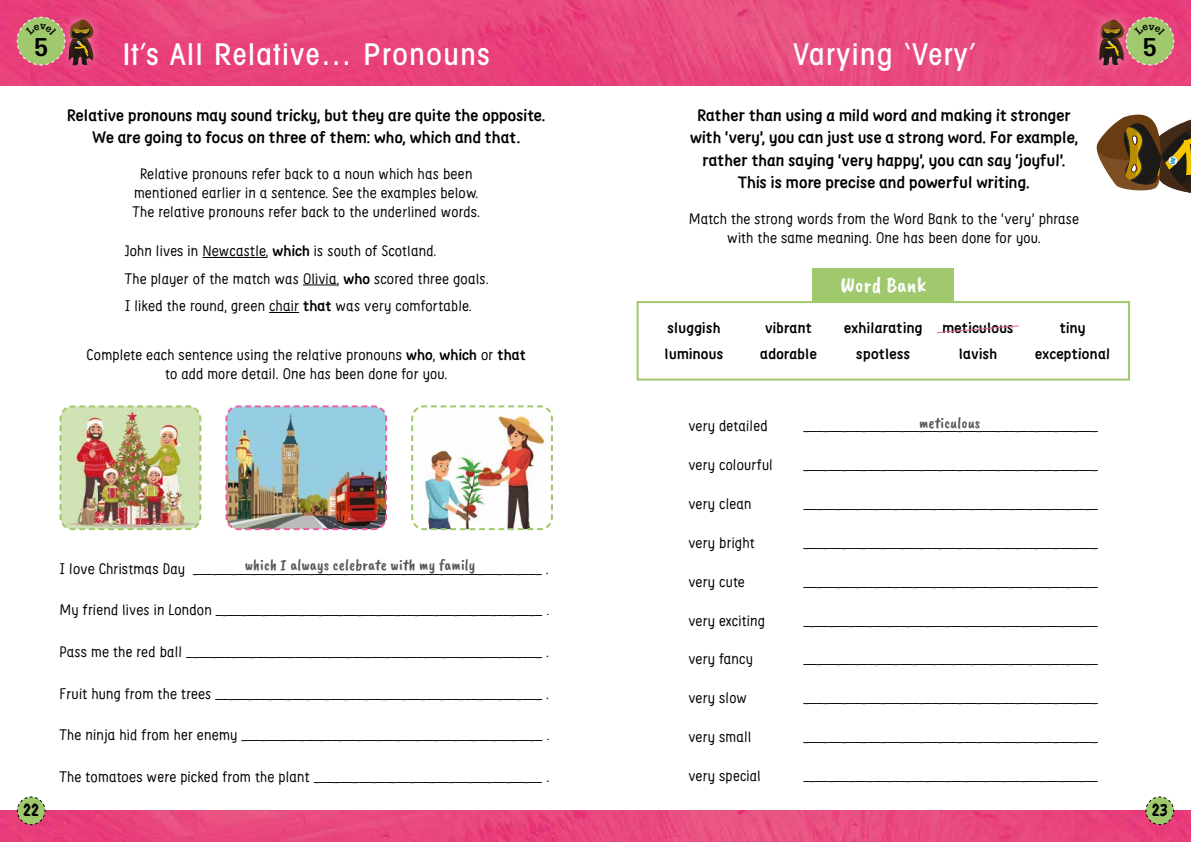
<style>
.page{position:relative;width:1191px;height:842px;background:#fff}
.page>*{position:absolute;margin:0;border:0;box-sizing:border-box;transform-origin:0 0}
.t1{font:500 condensed 30px "Avant Garde LT";letter-spacing:.05em;color:#fff}
.t2{font:700 25px "Glypha";color:#000}
.t3{font:22px "Caveat Brush";letter-spacing:.01em;color:#fff}
.t4{font:19px "Caveat Brush";color:#000}
.t5{font:700 16.5px/22.5px "Supernett";letter-spacing:.01em;color:#000;text-align:center}
.t6{font:16px "Caveat Brush";letter-spacing:.01em;color:#575756}
.t7{font:15px/19px "Supernett";letter-spacing:.01em;color:#000;text-align:center}
.t8{font:700 15px/26px "Supernett";letter-spacing:.02em;color:#000;text-align:center}
.s1{font-weight:700}
</style>
<div class="page">
<img style="left:0;top:0;width:1191px;height:85px">
<img style="left:0;top:811px;width:1191px;height:31px">
<svg style="left:1145px;top:796px;width:29px;height:29px"></svg>
<svg style="left:17px;top:796px;width:29px;height:29px"></svg>
<div style="left:812px;top:268px;width:142px;height:34px;background:#a0c96d"></div>
<div style="left:636px;top:301px;width:494px;height:80px;border:2px solid #a0c96d"></div>
<div style="left:58px;top:9px;width:46px;height:67px;background:#fff;opacity:.35"></div>
<div style="left:1088px;top:9px;width:46px;height:67px;background:#fff;opacity:.35"></div>
<div style="left:1062px;top:79px;width:129px;height:150px;background:#fff"></div>
<svg style="left:1096px;top:115px;width:95px;height:78px"></svg>
<img style="left:59px;top:405px;width:143px;height:126px">
<img style="left:225px;top:405px;width:163px;height:126px">
<img style="left:411px;top:405px;width:142px;height:126px">
<hr style="left:202px;top:257px;width:64px;height:1px;background:#000">
<hr style="left:303px;top:285px;width:34px;height:1px;background:#000">
<hr style="left:269px;top:312px;width:30px;height:1px;background:#000">
<svg style="left:937px;top:325px;width:82px;height:9px"></svg>
<svg style="left:17px;top:17px;width:76px;height:49px;background:#a38461"></svg>
<svg style="left:1099px;top:17px;width:75px;height:49px;background:#a38662"></svg>
<h2 class="t2" style="left:34px;top:31px;width:15px">5</h2>
<h2 class="t2" style="left:1142px;top:32px;width:15px">5</h2>
<h1 class="t1" style="left:123px;top:36px;width:368px">It’s All Relative… Pronouns</h1>
<h1 class="t1" style="left:793px;top:36px;width:184px">Varying ‘Very’</h1>
<p class="t5" style="left:67px;top:104px;width:479px">Relative pronouns may sound tricky, but they are quite the opposite.<br>We are going to focus on three of them: who, which and that.</p>
<p class="t7" style="left:132px;top:164px;width:349px">Relative pronouns refer back to a noun which has been mentioned earlier in a sentence. See the examples below.<br>The relative pronouns refer back to the underlined words.</p>
<p class="t7" style="left:125px;top:237px;width:365px;line-height:27.5px;text-align:left">John lives in Newcastle, <span class="s1">which</span> is south of Scotland.<br>The player of the match was Olivia, <span class="s1">who</span> scored three goals.<br>I liked the round, green chair <span class="s1">that</span> was very comfortable.</p>
<p class="t7" style="left:87px;top:345px;width:441px">Complete each sentence using the relative pronouns <span class="s1">who</span>, <span class="s1">which</span> or <span class="s1">that </span>to add more detail. One has been done for you.</p>
<p class="t5" style="left:690px;top:104px;width:389px">Rather than using a mild word and making it stronger with ‘very’, you can just use a strong word. For example, rather than saying ‘very happy’, you can say ‘joyful’.<br>This is more precise and powerful writing.</p>
<p class="t7" style="left:689px;top:209px;width:392px">Match the strong words from the Word Bank to the ‘very’ phrase with the same meaning. One has been done for you.</p>
<h3 class="t3" style="left:840px;top:272px;width:87px">Word Bank</h3>
<p class="t8" style="left:664px;top:315px;width:60px;text-align:left">sluggish luminous</p>
<p class="t8" style="left:760px;top:315px;width:58px">vibrant adorable</p>
<p class="t8" style="left:844px;top:315px;width:80px">exhilarating spotless</p>
<p class="t8" style="left:942px;top:315px;width:73px">meticulous lavish</p>
<p class="t8" style="left:1035px;top:315px;width:76px">tiny exceptional</p>
<p class="t6" style="left:245px;top:555px;width:232px">which I always celebrate with my family</p>
<p class="t7" style="left:60px;top:559px;width:490px">I love Christmas Day _______________________________________________________ .</p>
<p class="t7" style="left:60px;top:600px;width:491px">My friend lives in London ___________________________________________________ .</p>
<p class="t7" style="left:60px;top:642px;width:491px">Pass me the red ball ________________________________________________________ .</p>
<p class="t7" style="left:60px;top:684px;width:491px">Fruit hung from the trees ___________________________________________________ .</p>
<p class="t7" style="left:60px;top:725px;width:492px">The ninja hid from her enemy _______________________________________________ .</p>
<p class="t7" style="left:60px;top:767px;width:491px">The tomatoes were picked from the plant ____________________________________ .</p>
<p class="t6" style="left:919px;top:413px;width:63px">meticulous</p>
<p class="t7" style="left:688px;top:416px;width:81px">very detailed</p>
<p class="t7" style="left:803px;top:416px;width:296px">______________________________________________</p>
<p class="t7" style="left:688px;top:455px;width:86px">very colourful</p>
<p class="t7" style="left:803px;top:455px;width:296px">______________________________________________</p>
<p class="t7" style="left:688px;top:494px;width:65px">very clean</p>
<p class="t7" style="left:803px;top:494px;width:296px">______________________________________________</p>
<p class="t7" style="left:688px;top:533px;width:68px">very bright</p>
<p class="t7" style="left:803px;top:533px;width:296px">______________________________________________</p>
<p class="t7" style="left:688px;top:572px;width:58px">very cute</p>
<p class="t7" style="left:803px;top:572px;width:296px">______________________________________________</p>
<p class="t7" style="left:688px;top:611px;width:78px">very exciting</p>
<p class="t7" style="left:803px;top:611px;width:296px">______________________________________________</p>
<p class="t7" style="left:688px;top:649px;width:66px">very fancy</p>
<p class="t7" style="left:803px;top:649px;width:296px">______________________________________________</p>
<p class="t7" style="left:688px;top:688px;width:60px">very slow</p>
<p class="t7" style="left:803px;top:688px;width:296px">______________________________________________</p>
<p class="t7" style="left:688px;top:727px;width:65px">very small</p>
<p class="t7" style="left:803px;top:727px;width:296px">______________________________________________</p>
<p class="t7" style="left:688px;top:766px;width:74px">very special</p>
<p class="t7" style="left:803px;top:766px;width:296px">______________________________________________</p>
<p class="t4" style="left:23px;top:799px;width:17px">22</p>
<p class="t4" style="left:1151px;top:799px;width:17px">23</p>
</div>
